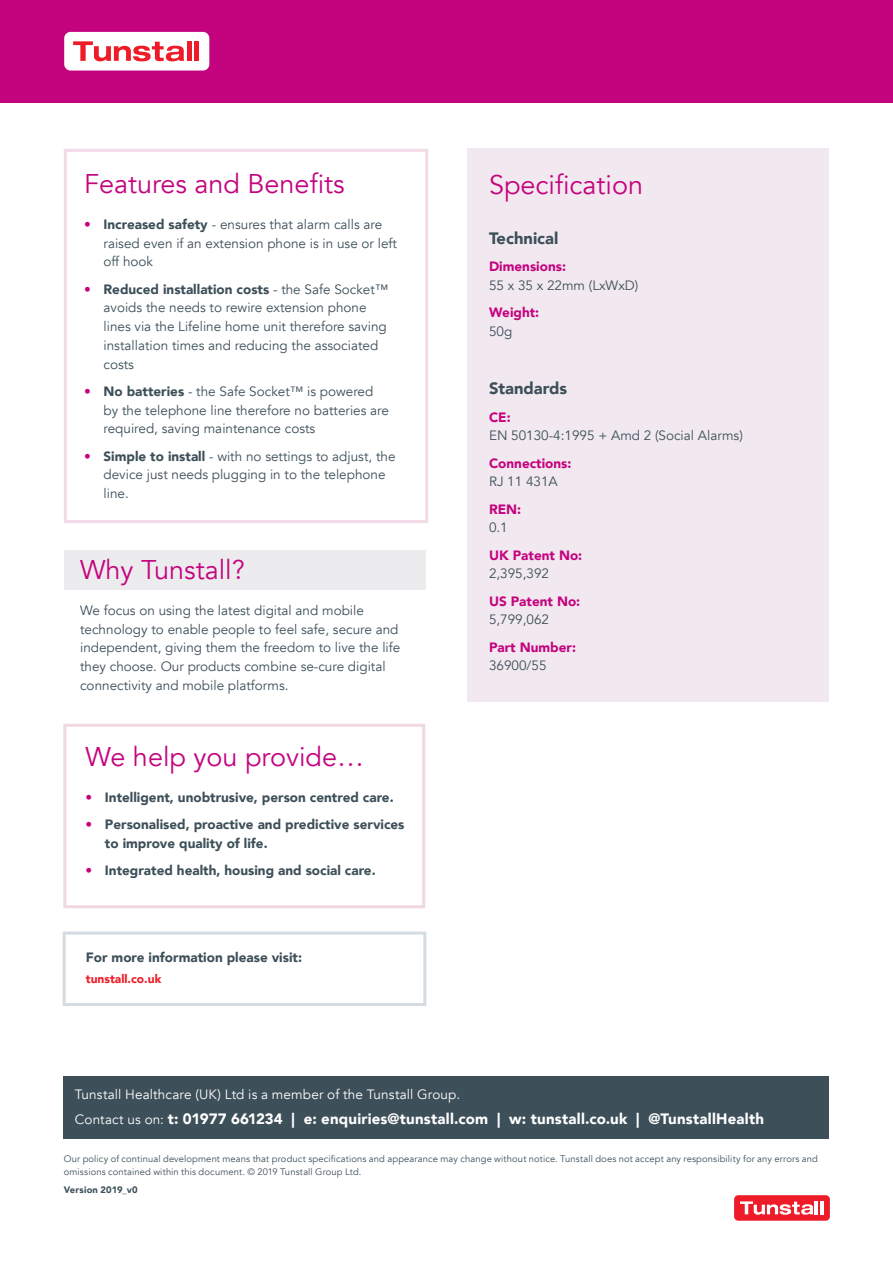
<style>
.page{position:relative;width:893px;height:1263px;background:#fff}
.page>*{position:absolute;margin:0;border:0;box-sizing:border-box;transform-origin:0 0}
.t1{font:27px "Avenir";color:#c4047f}
.t2{font:900 16.5px "Avenir";color:#3d4f59}
.t3{font:900 15px "Avenir";letter-spacing:.015em;color:#fff}
.t4{font:13.5px/18.8px "Avenir";color:#3d4f59}
.t5{font:900 13.5px/18.8px "Avenir";color:#3d4f59}
.t6{font:900 13.5px "Avenir";color:#c4047f}
.t7{font:13.5px "Avenir";letter-spacing:.01em;color:#fff}
.t8{font:900 12px "Avenir";color:#ee1c28}
.t9{font:9.3px/13.5px "Avenir";letter-spacing:.015em;color:#3d4f59}
.t10{font:900 9.3px "Avenir";letter-spacing:.02em;color:#3d4f59}
.s1{font-weight:900;color:#c4047f}
.s2{font-weight:900}
.s3{color:#c4047f}
.s4{font-weight:400;font-size:13.5px}
</style>
<div class="page">
<div style="left:468px;top:148px;width:361px;height:554px;background:#f2e9f0"></div>
<div style="left:734px;top:1195px;width:96px;height:25px;background:#ee1c28;border-radius:4px"></div>
<svg style="left:740px;top:1201px;width:83px;height:14px"></svg>
<div style="left:0;top:0;width:893px;height:102px;background:#c4047f"></div>
<div style="left:64px;top:32px;width:145px;height:38px;background:#fff;border-radius:6px"></div>
<svg style="left:73px;top:41px;width:111px;height:20px"></svg>
<hr style="left:187px;top:41px;width:4px;height:20px;background:#ee1c28">
<div style="left:194px;top:41px;width:5px;height:20px;background:#ee1c28"></div>
<div style="left:64px;top:1076px;width:765px;height:63px;background:#3d4f59"></div>
<div style="left:64px;top:550px;width:361px;height:40px;background:#ececee"></div>
<svg style="left:63px;top:724px;width:362px;height:184px"></svg>
<svg style="left:63px;top:931px;width:363px;height:75px"></svg>
<svg style="left:64px;top:149px;width:364px;height:374px"></svg>
<h1 class="t1" style="left:84px;top:168px;width:262px">Features and Benefits</h1>
<p class="t4" style="left:104px;top:215px;width:295px;text-indent:-19px"><span class="s1">•</span> <span class="s2">Increased safety</span> - ensures that alarm calls are raised even if an extension phone is in use or left off hook</p>
<p class="t4" style="left:104px;top:280px;width:286px;text-indent:-19px"><span class="s3">•</span> <span class="s2">Reduced installation costs</span> - the Safe Socket™ avoids the needs to rewire extension phone lines via the Lifeline home unit therefore saving installation times and reducing the associated costs</p>
<p class="t4" style="left:104px;top:382px;width:287px;text-indent:-19px"><span class="s1">•</span> <span class="s2">No batteries</span> - the Safe Socket™ is powered by the telephone line therefore no batteries are required, saving maintenance costs</p>
<p class="t4" style="left:104px;top:447px;width:293px;text-indent:-19px"><span class="s1">•</span> <span class="s2">Simple to install</span> - with no settings to adjust, the device just needs plugging in to the telephone line.</p>
<h1 class="t1" style="left:80px;top:554px;width:166px">Why Tunstall?</h1>
<p class="t4" style="left:80px;top:601px;width:322px">We focus on using the latest digital and mobile technology to enable people to feel safe, secure and independent, giving them the freedom to live the life they choose. Our products combine se-cure digital connectivity and mobile platforms.</p>
<h1 class="t1" style="left:85px;top:740px;width:280px">We help you provide…</h1>
<p class="t5" style="left:85px;top:787px;width:310px"><span class="s3">•</span> Intelligent, unobtrusive, person centred care.</p>
<p class="t5" style="left:105px;top:814px;width:301px;text-indent:-19px"><span class="s3">•</span> Personalised, proactive and predictive services to improve quality of life.</p>
<p class="t5" style="left:85px;top:860px;width:292px"><span class="s3">•</span> Integrated health, housing and social care.</p>
<p class="t5" style="left:86px;top:947px;width:218px">For more information please visit:</p>
<p class="t8" style="left:86px;top:968px;width:77px">tunstall.co.uk</p>
<h1 class="t1" style="left:489px;top:168px;width:156px">Specification</h1>
<p class="t2" style="left:489px;top:224px;width:71px">Technical</p>
<p class="t6" style="left:489px;top:255px;width:78px">Dimensions:</p>
<p class="t4" style="left:489px;top:276px;width:151px">55 x 35 x 22mm (LxWxD)</p>
<p class="t6" style="left:489px;top:301px;width:52px">Weight:</p>
<p class="t4" style="left:489px;top:322px;width:25px">50g</p>
<p class="t2" style="left:489px;top:374px;width:80px">Standards</p>
<p class="t6" style="left:489px;top:405px;width:23px">CE:</p>
<p class="t4" style="left:489px;top:426px;width:255px">EN 50130-4:1995 + Amd 2 (Social Alarms)</p>
<p class="t6" style="left:489px;top:451px;width:84px">Connections:</p>
<p class="t4" style="left:489px;top:472px;width:70px">RJ 11 431A</p>
<p class="t6" style="left:489px;top:497px;width:34px">REN:</p>
<p class="t4" style="left:489px;top:518px;width:20px">0.1</p>
<p class="t6" style="left:489px;top:543px;width:95px">UK Patent No:</p>
<p class="t4" style="left:489px;top:564px;width:62px">2,395,392</p>
<p class="t6" style="left:489px;top:589px;width:93px">US Patent No:</p>
<p class="t4" style="left:489px;top:610px;width:62px">5,799,062</p>
<p class="t6" style="left:489px;top:635px;width:88px">Part Number:</p>
<p class="t4" style="left:489px;top:656px;width:59px">36900/55</p>
<p class="t7" style="left:75px;top:1086px;width:387px">Tunstall Healthcare (UK) Ltd is a member of the Tunstall Group.</p>
<p class="t3" style="left:75px;top:1106px;width:691px"><span class="s4">Contact us on:</span> t: 01977 661234 | e: enquiries@tunstall.com | w: tunstall.co.uk | @TunstallHealth</p>
<p class="t9" style="left:64px;top:1152px;width:756px">Our policy of continual development means that product specifications and appearance may change without notice. Tunstall does not accept any responsibility for any errors and omissions contained within this document. © 2019 Tunstall Group Ltd.</p>
<p class="t10" style="left:64px;top:1182px;width:76px">Version 2019_v0</p>
</div>
